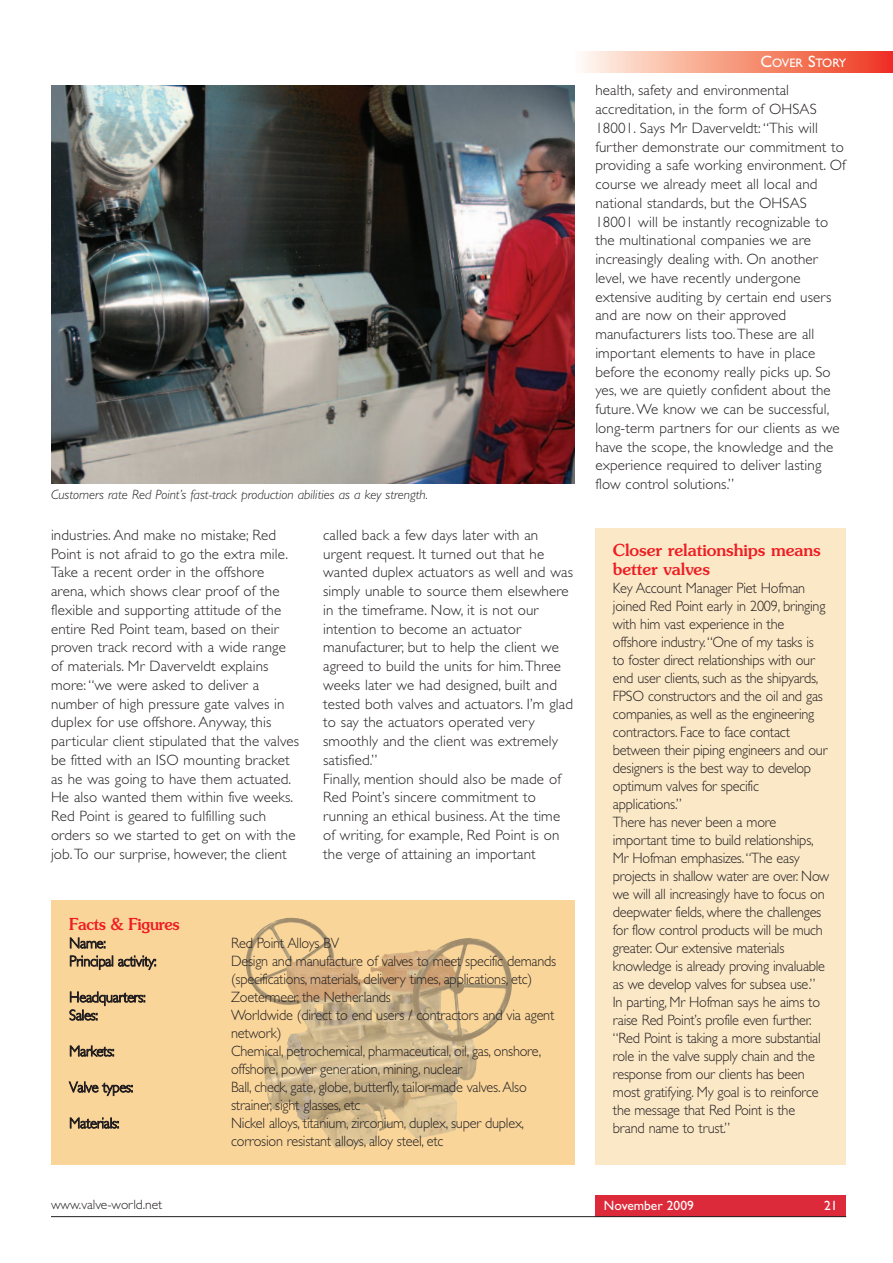
<style>
.page{position:relative;width:893px;height:1263px;background:#fff}
.page>*{position:absolute;margin:0;border:0;box-sizing:border-box;transform-origin:0 0}
.t1{font:500 16.5px/18.8px "Souvenir";color:#ee1d23}
.t2{font:500 16.5px "Souvenir";letter-spacing:-.02em;color:#ee1d23;scale:.95 1}
.t3{font:300 15px/18.8px "Gill Sans";letter-spacing:.01em;color:#231f20}
.t4{font:300 15px/18px "Gill Sans";letter-spacing:-.015em;color:#231f20;scale:.95 1}
.t5{font:300 15px "Gill Sans";letter-spacing:.01em;color:#231f20;scale:.95 1}
.t6{font:italic 300 13.5px "Gill Sans";color:#231f20}
.t7{font:300 13.5px "Gill Sans";color:#231f20}
.t8{font:13.5px "Gill Sans";color:#fff}
.t9{font:12.3px "Gill Sans";letter-spacing:-.02em;color:#fff}
.s1{font-size:16.5px}
</style>
<div class="page">
<img style="left:583px;top:51px;width:310px;height:22px">
<div style="left:595px;top:1195px;width:251px;height:21px;background:#dd2a3a"></div>
<hr style="left:51px;top:1216px;width:795px;height:1px;background:#231f20">
<img style="left:51px;top:85px;width:523px;height:398px">
<div style="left:595px;top:528px;width:251px;height:637px;background:#fbe8c7"></div>
<svg style="left:51px;top:901px;width:523px;height:264px;background:#eecc96"></svg>
<img style="left:246px;top:918px;width:136px;height:62px">
<p class="t6" style="left:51px;top:489px;width:378px">Customers rate Red Point’s fast-track production abilities as a key strength.</p>
<p class="t3" style="left:51px;top:527px;width:250px">industries. And make no mistake; Red Point is not afraid to go the extra mile.<br>Take a recent order in the offshore arena, which shows clear proof of the flexible and supporting attitude of the entire Red Point team, based on their proven track record with a wide range of materials. Mr Daverveldt explains more:“we were asked to deliver a number of high pressure gate valves in duplex for use offshore. Anyway, this particular client stipulated that the valves be fitted with an ISO mounting bracket as he was going to have them actuated.<br>He also wanted them within five weeks.<br>Red Point is geared to fulfilling such orders so we started to get on with the job.To our surprise, however, the client</p>
<p class="t3" style="left:323px;top:527px;width:251px">called back a few days later with an urgent request. It turned out that he wanted duplex actuators as well and was simply unable to source them elsewhere in the timeframe. Now, it is not our intention to become an actuator manufacturer, but to help the client we agreed to build the units for him.Three weeks later we had designed, built and tested both valves and actuators. I’m glad to say the actuators operated very smoothly and the client was extremely satisfied.”<br>Finally, mention should also be made of Red Point’s sincere commitment to running an ethical business. At the time of writing, for example, Red Point is on the verge of attaining an important</p>
<p class="t2" style="left:69px;top:917px;width:118px">Facts &amp; Figures</p>
<p class="t5" style="left:69px;top:937px;width:40px">Name:</p>
<p class="t4" style="left:231px;top:935px;width:115px">Red Point Alloys BV</p>
<p class="t4" style="left:69px;top:953px;width:93px">Principal activity:</p>
<p class="t4" style="left:231px;top:953px;width:344px">Design and manufacture of valves to meet specific demands (specifications, materials, delivery times, applications, etc)</p>
<p class="t4" style="left:69px;top:989px;width:82px">Headquarters:</p>
<p class="t4" style="left:231px;top:989px;width:170px">Zoetermeer, the Netherlands</p>
<p class="t5" style="left:69px;top:1009px;width:32px">Sales:</p>
<p class="t4" style="left:231px;top:1007px;width:342px">Worldwide (direct to end users / contractors and via agent network)</p>
<p class="t4" style="left:69px;top:1043px;width:49px">Markets:</p>
<p class="t4" style="left:231px;top:1043px;width:328px">Chemical, petrochemical, pharmaceutical, oil, gas, onshore, offshore, power generation, mining, nuclear</p>
<p class="t4" style="left:69px;top:1079px;width:69px">Valve types:</p>
<p class="t4" style="left:231px;top:1079px;width:313px">Ball, check, gate, globe, butterfly, tailor-made valves.Also strainer, sight glasses, etc</p>
<p class="t4" style="left:69px;top:1115px;width:54px">Materials:</p>
<p class="t4" style="left:231px;top:1115px;width:310px">Nickel alloys, titanium, zirconium, duplex, super duplex, corrosion resistant alloys, alloy steel, etc</p>
<p class="t9" style="left:760px;top:58px;width:87px"><span class="s1">C</span>OVER <span class="s1">S</span>TORY</p>
<p class="t3" style="left:595px;top:82px;width:252px">health, safety and environmental accreditation, in the form of OHSAS 18001. Says Mr Daverveldt:“This will further demonstrate our commitment to providing a safe working environment. Of course we already meet all local and national standards, but the OHSAS 18001 will be instantly recognizable to the multinational companies we are increasingly dealing with. On another level, we have recently undergone extensive auditing by certain end users and are now on their approved manufacturers lists too.These are all important elements to have in place before the economy really picks up. So yes, we are quietly confident about the future.We know we can be successful, long-term partners for our clients as we have the scope, the knowledge and the experience required to deliver lasting flow control solutions.”</p>
<p class="t1" style="left:613px;top:542px;width:209px">Closer relationships means better valves</p>
<p class="t4" style="left:613px;top:580px;width:229px">Key Account Manager Piet Hofman joined Red Point early in 2009, bringing with him vast experience in the offshore industry.“One of my tasks is to foster direct relationships with our end user clients, such as the shipyards, FPSO constructors and the oil and gas companies, as well as the engineering contractors. Face to face contact between their piping engineers and our designers is the best way to develop optimum valves for specific applications.”<br>There has never been a more important time to build relationships, Mr Hofman emphasizes.“The easy projects in shallow water are over. Now we will all increasingly have to focus on deepwater fields, where the challenges for flow control products will be much greater. Our extensive materials knowledge is already proving invaluable as we develop valves for subsea use.”<br>In parting, Mr Hofman says he aims to raise Red Point’s profile even further. “Red Point is taking a more substantial role in the valve supply chain and the response from our clients has been most gratifying. My goal is to reinforce the message that Red Point is the brand name to trust.”</p>
<p class="t7" style="left:51px;top:1199px;width:113px">www.valve-world.net</p>
<p class="t8" style="left:604px;top:1200px;width:92px">November 2009</p>
<p class="t8" style="left:824px;top:1200px;width:15px">21</p>
</div>
